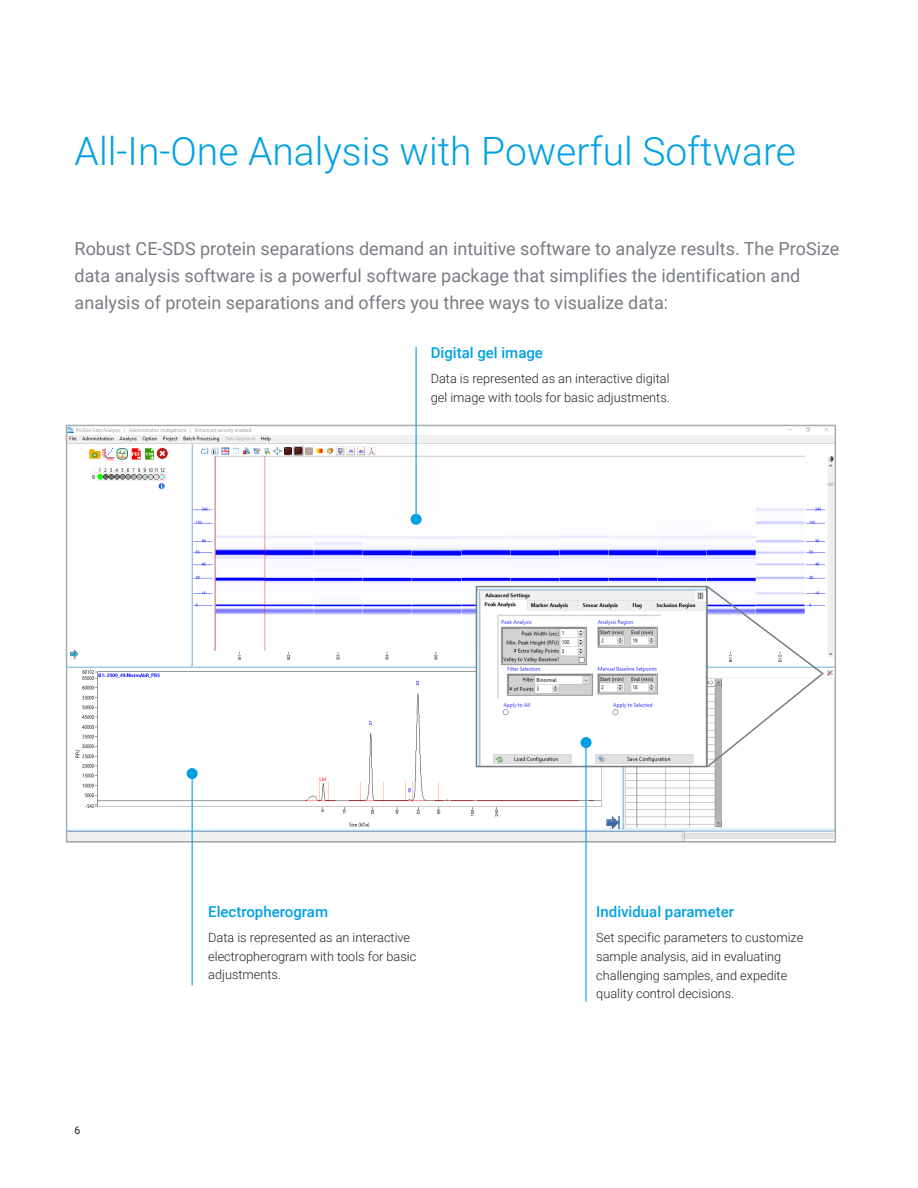
<style>
.page{position:relative;width:918px;height:1188px;background:#fff}
.page>*{position:absolute;margin:0;border:0;box-sizing:border-box;transform-origin:0 0}
.t1{font:300 39px "Roboto";color:#00a1e3}
.t2{font:18px/27px "Roboto";color:#787d83}
.t3{font:500 15px "Roboto";color:#00a1e3}
.t4{font:300 12.75px/18.8px "Roboto";color:#231f20}
.t5{font:10.5px "Roboto";color:#231f20}
</style>
<div class="page">
<img style="left:69px;top:428px;width:764px;height:412px">
<div style="left:66px;top:425px;width:770px;height:418px;border:2px solid #a8abac"></div>
<hr style="left:416px;top:347px;width:1px;height:172px;background:#00a1e3">
<div style="left:411px;top:514px;width:11px;height:11px;background:#00a1e3;border-radius:50%"></div>
<hr style="left:192px;top:774px;width:1px;height:212px;background:#00a1e3">
<div style="left:187px;top:768px;width:11px;height:11px;background:#00a1e3;border-radius:50%"></div>
<img style="left:479px;top:589px;width:226px;height:175px">
<div style="left:476px;top:586px;width:232px;height:181px;border:2px solid #787d83"></div>
<svg style="left:705px;top:584px;width:120px;height:185px"></svg>
<hr style="left:585px;top:743px;width:2px;height:259px;background:#00a1e3">
<div style="left:581px;top:737px;width:11px;height:11px;background:#00a1e3;border-radius:50%"></div>
<h1 class="t1" style="left:75px;top:124px;width:723px">All-In-One Analysis with Powerful Software</h1>
<p class="t2" style="left:75px;top:235px;width:766px">Robust CE-SDS protein separations demand an intuitive software to analyze results. The ProSize data analysis software is a powerful software package that simplifies the identification and analysis of protein separations and offers you three ways to visualize data:</p>
<p class="t3" style="left:431px;top:342px;width:114px">Digital gel image</p>
<p class="t4" style="left:431px;top:369px;width:241px">Data is represented as an interactive digital gel image with tools for basic adjustments.</p>
<p class="t5" style="left:75px;top:1123px;width:7px">6</p>
<p class="t3" style="left:208px;top:901px;width:121px">Electropherogram</p>
<p class="t4" style="left:208px;top:927px;width:210px">Data is represented as an interactive electropherogram with tools for basic adjustments.</p>
<p class="t3" style="left:596px;top:901px;width:139px">Individual parameter</p>
<p class="t4" style="left:596px;top:928px;width:209px">Set specific parameters to customize sample analysis, aid in evaluating challenging samples, and expedite quality control decisions.</p>
</div>
